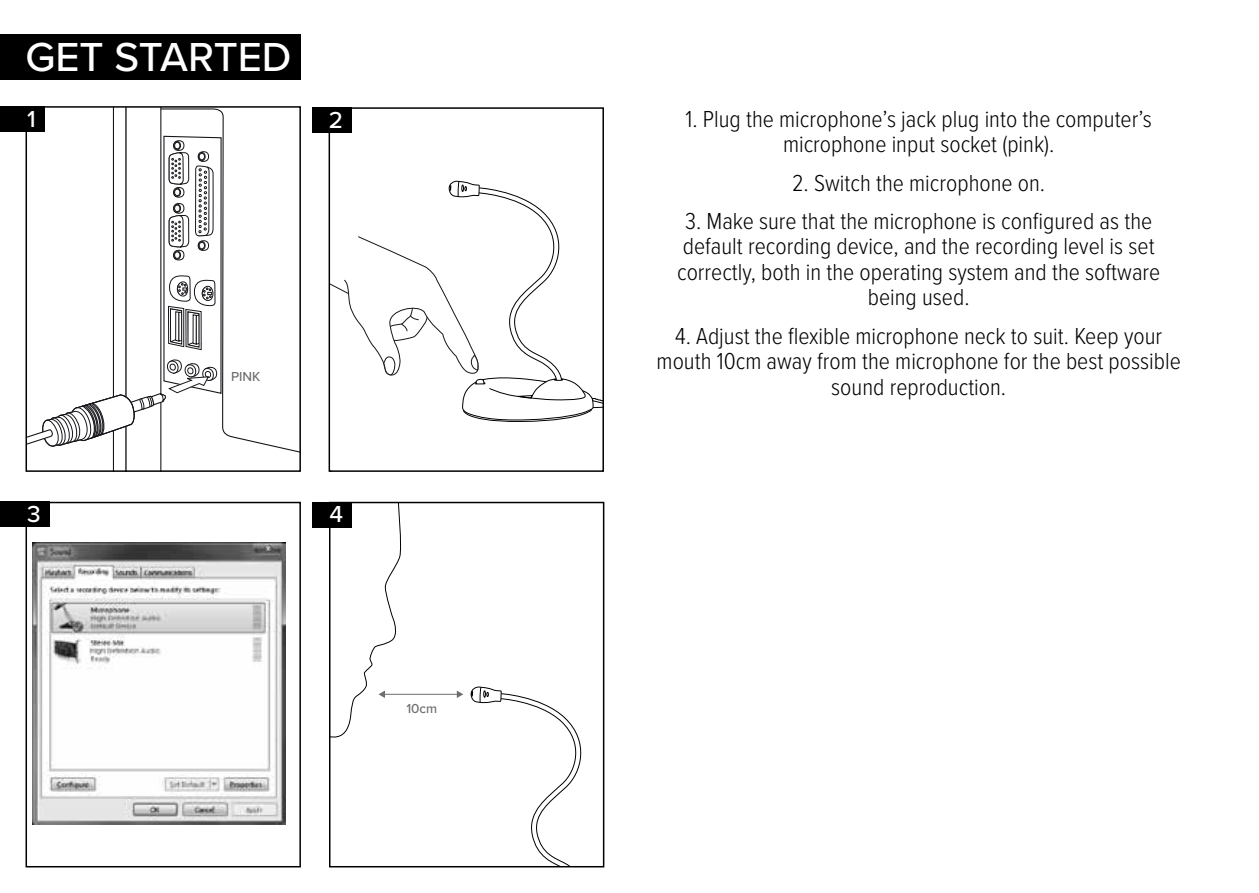
<style>
.page{position:relative;width:1259px;height:893px;background:#fff}
.page>*{position:absolute;margin:0;border:0;box-sizing:border-box;transform-origin:0 0}
.t1{font:500 42px "Proxima Nova";color:#fff}
.t2{font:300 24px/25.5px "Proxima Nova Cond";color:#000;text-align:center}
.t3{font:500 24px "Proxima Nova";color:#fff}
.t4{font:500 13.5px "Proxima Nova";color:#6e6e6e}
</style>
<div class="page">
<svg style="left:222px;top:112px;width:76px;height:341px"></svg>
<svg style="left:29px;top:109px;width:193px;height:360px"></svg>
<div style="left:0;top:106px;width:44px;height:26px;background:#000"></div>
<div style="left:26px;top:106px;width:275px;height:366px;border:2px solid #000"></div>
<div style="left:0;top:502px;width:49px;height:25px;background:#000"></div>
<div style="left:26px;top:502px;width:275px;height:365px;border:2px solid #000"></div>
<div style="left:0;top:34px;width:300px;height:45px;background:#000"></div>
<img style="left:33px;top:543px;width:253px;height:282px">
<svg style="left:331px;top:180px;width:270px;height:242px"></svg>
<div style="left:328px;top:107px;width:276px;height:365px;border:2px solid #000"></div>
<div style="left:312px;top:107px;width:40px;height:26px;background:#000"></div>
<svg style="left:470px;top:686px;width:112px;height:178px"></svg>
<hr style="left:384px;top:694px;width:74px;height:1px;background:#6e6e6e">
<svg style="left:332px;top:505px;width:70px;height:233px"></svg>
<svg style="left:457px;top:690px;width:6px;height:8px"></svg>
<div style="left:329px;top:502px;width:275px;height:365px;border:2px solid #000"></div>
<div style="left:312px;top:502px;width:39px;height:25px;background:#000"></div>
<h1 class="t1" style="left:26px;top:25px;width:267px">GET STARTED</h1>
<p class="t3" style="left:27px;top:101px;width:10px">1</p>
<p class="t3" style="left:329px;top:102px;width:16px">2</p>
<p class="t3" style="left:27px;top:496px;width:15px">3</p>
<p class="t4" style="left:231px;top:366px;width:31px">PINK</p>
<p class="t3" style="left:329px;top:496px;width:15px">4</p>
<p class="t4" style="left:406px;top:699px;width:32px">10cm</p>
<p class="t2" style="left:685px;top:105px;width:468px">1. Plug the microphone’s jack plug into the computer’s microphone input socket (pink).</p>
<p class="t2" style="left:792px;top:169px;width:254px">2. Switch the microphone on.</p>
<p class="t2" style="left:677px;top:207px;width:485px">3. Make sure that the microphone is configured as the default recording device, and the recording level is set correctly, both in the operating system and the software being used.</p>
<p class="t2" style="left:656px;top:322px;width:526px">4. Adjust the flexible microphone neck to suit. Keep your mouth 10cm away from the microphone for the best possible sound reproduction.</p>
</div>
